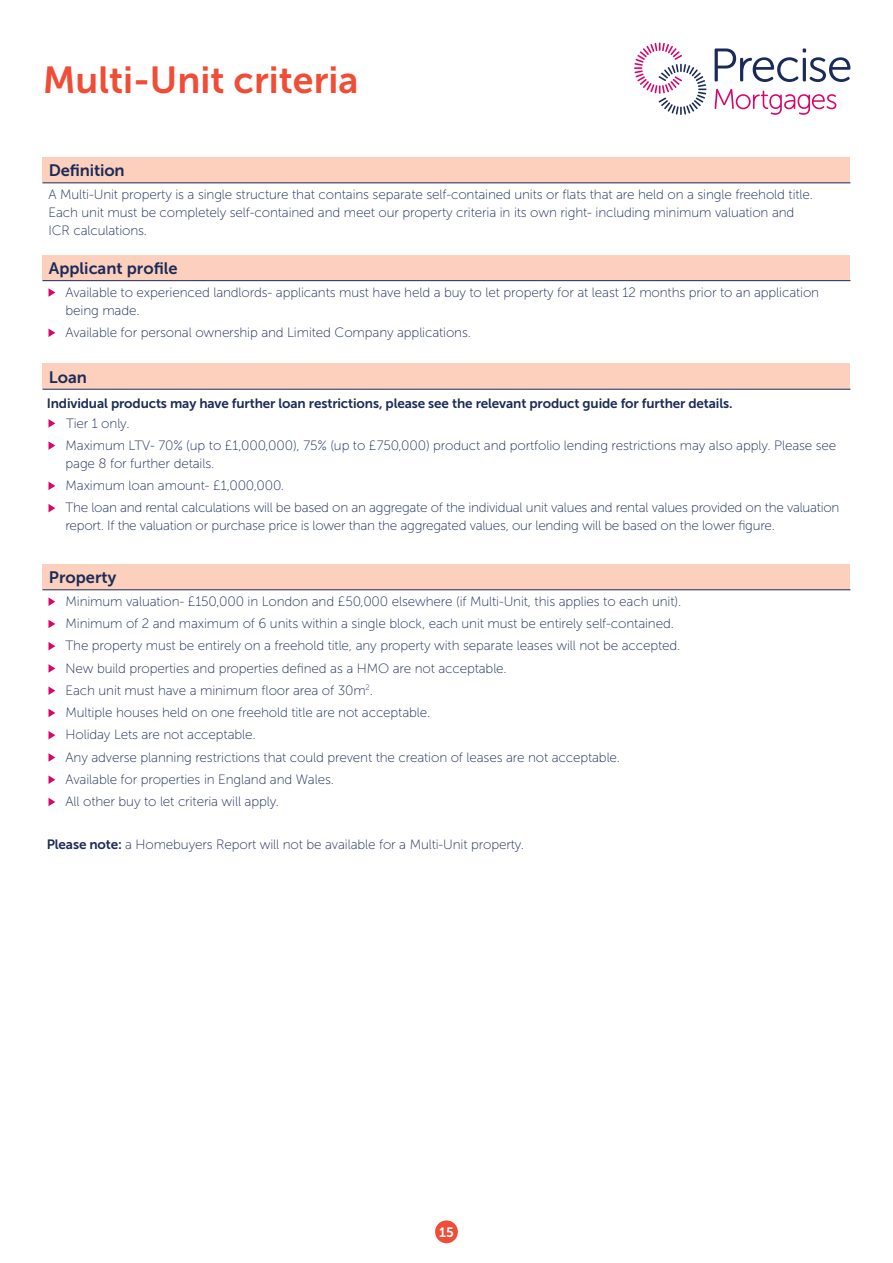
<style>
.page{position:relative;width:893px;height:1263px;background:#fff}
.page>*{position:absolute;margin:0;border:0;box-sizing:border-box;transform-origin:0 0}
.t1{font:37.5px "Museo Sans 700";color:#ef4d35}
.t2{font:16.5px "Museo Sans 700";color:#1b2b59}
.t3{font:13.5px/18px "Museo Sans 100";letter-spacing:-.01em;color:#1b2b59}
.t4{font:13.5px "Museo Sans 700";letter-spacing:-.01em;color:#1b2b59}
.t5{font:13.5px "Museo Sans 700";color:#fff}
.s1{font-family:"Museo Sans 700"}
</style>
<div class="page">
<div style="left:435px;top:1220px;width:23px;height:23px;background:#ef4d35;border-radius:50%"></div>
<svg style="left:715px;top:48px;width:135px;height:34px"></svg>
<svg style="left:715px;top:89px;width:121px;height:26px"></svg>
<svg style="left:634px;top:43px;width:72px;height:72px"></svg>
<div style="left:43px;top:255px;width:807px;height:26px;background:#fcd0bd"></div>
<hr style="left:43px;top:280px;width:807px;height:1px;background:#1b2b59">
<svg style="left:49px;top:288px;width:6px;height:9px"></svg>
<svg style="left:49px;top:329px;width:6px;height:8px"></svg>
<div style="left:43px;top:364px;width:807px;height:25px;background:#fcd0bd"></div>
<hr style="left:43px;top:389px;width:807px;height:1px;background:#1b2b59">
<svg style="left:49px;top:419px;width:6px;height:9px"></svg>
<svg style="left:49px;top:441px;width:6px;height:9px"></svg>
<svg style="left:49px;top:482px;width:6px;height:8px"></svg>
<svg style="left:49px;top:504px;width:6px;height:8px"></svg>
<div style="left:43px;top:564px;width:807px;height:26px;background:#fcd0bd"></div>
<hr style="left:43px;top:589px;width:807px;height:1px;background:#1b2b59">
<svg style="left:49px;top:597px;width:6px;height:9px"></svg>
<svg style="left:49px;top:620px;width:6px;height:8px"></svg>
<svg style="left:49px;top:642px;width:6px;height:8px"></svg>
<svg style="left:49px;top:664px;width:6px;height:9px"></svg>
<svg style="left:49px;top:686px;width:6px;height:9px"></svg>
<svg style="left:49px;top:709px;width:6px;height:8px"></svg>
<svg style="left:49px;top:731px;width:6px;height:8px"></svg>
<svg style="left:49px;top:753px;width:6px;height:9px"></svg>
<svg style="left:49px;top:775px;width:6px;height:9px"></svg>
<svg style="left:49px;top:798px;width:6px;height:8px"></svg>
<div style="left:43px;top:157px;width:807px;height:26px;background:#fcd0bd"></div>
<hr style="left:43px;top:182px;width:807px;height:1px;background:#1b2b59">
<p class="t1" style="left:43px;top:59px;width:317px">Multi-Unit criteria</p>
<p class="t2" style="left:49px;top:161px;width:77px">Definition</p>
<p class="t3" style="left:49px;top:185px;width:766px">A Multi-Unit property is a single structure that contains separate self-contained units or flats that are held on a single freehold title.<br>Each unit must be completely self-contained and meet our property criteria in its own right- including minimum valuation and<br>ICR calculations.</p>
<p class="t2" style="left:49px;top:259px;width:130px">Applicant profile</p>
<p class="t3" style="left:66px;top:283px;width:755px">Available to experienced landlords- applicants must have held a buy to let property for at least 12 months prior to an application being made.</p>
<p class="t3" style="left:66px;top:324px;width:407px">Available for personal ownership and Limited Company applications.</p>
<p class="t2" style="left:49px;top:368px;width:40px">Loan</p>
<p class="t3" style="left:66px;top:414px;width:65px">Tier 1 only.</p>
<p class="t3" style="left:66px;top:436px;width:772px">Maximum LTV- 70% (up to £1,000,000), 75% (up to £750,000) product and portfolio lending restrictions may also apply. Please see page 8 for further details.</p>
<p class="t3" style="left:66px;top:477px;width:220px">Maximum loan amount- £1,000,000.</p>
<p class="t3" style="left:66px;top:499px;width:775px">The loan and rental calculations will be based on an aggregate of the individual unit values and rental values provided on the valuation report. If the valuation or purchase price is lower than the aggregated values, our lending will be based on the lower figure.</p>
<p class="t2" style="left:49px;top:568px;width:69px">Property</p>
<p class="t3" style="left:66px;top:592px;width:617px">Minimum valuation- £150,000 in London and £50,000 elsewhere (if Multi-Unit, this applies to each unit).</p>
<p class="t3" style="left:66px;top:615px;width:610px">Minimum of 2 and maximum of 6 units within a single block, each unit must be entirely self-contained.</p>
<p class="t3" style="left:66px;top:637px;width:616px">The property must be entirely on a freehold title, any property with separate leases will not be accepted.</p>
<p class="t3" style="left:66px;top:659px;width:443px">New build properties and properties defined as a HMO are not acceptable.</p>
<p class="t3" style="left:66px;top:681px;width:309px">Each unit must have a minimum floor area of 30m<sup>2</sup>.</p>
<p class="t3" style="left:66px;top:704px;width:366px">Multiple houses held on one freehold title are not acceptable.</p>
<p class="t3" style="left:66px;top:726px;width:192px">Holiday Lets are not acceptable.</p>
<p class="t3" style="left:66px;top:748px;width:556px">Any adverse planning restrictions that could prevent the creation of leases are not acceptable.</p>
<p class="t3" style="left:66px;top:770px;width:270px">Available for properties in England and Wales.</p>
<p class="t3" style="left:66px;top:793px;width:215px">All other buy to let criteria will apply.</p>
<p class="t4" style="left:47px;top:395px;width:687px">Individual products may have further loan restrictions, please see the relevant product guide for further details.</p>
<p class="t3" style="left:47px;top:835px;width:479px"><span class="s1">Please note:</span> a Homebuyers Report will not be available for a Multi-Unit property.</p>
<p class="t5" style="left:439px;top:1224px;width:16px">15</p>
</div>
